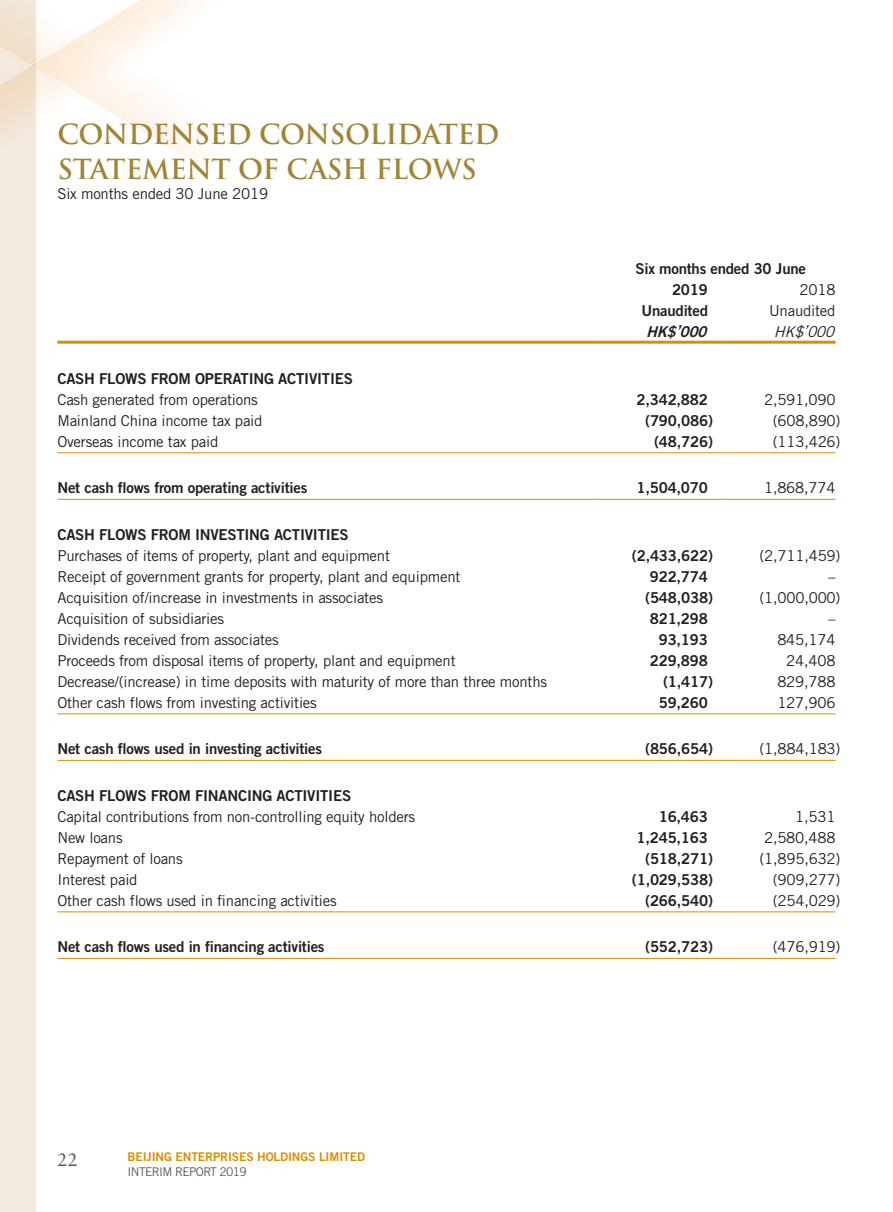
<style>
.page{position:relative;width:893px;height:1212px;background:#fff}
.page>*{position:absolute;margin:0;border:0;box-sizing:border-box;transform-origin:0 0}
.t1{font:700 27px "Trajan Pro";letter-spacing:-.015em;color:#a08437}
.t2{font:18px "Sabon LT Std";color:#57585a}
.Body_Text{font:15px "Trade Gothic LT Std";letter-spacing:-.015em;color:#231f20}
.Body_Text-2{font:15px "Trade Gothic LT Std Bd 2";letter-spacing:-.015em;color:#231f20}
.Body_Text-3{font:italic 15px "Trade Gothic LT Std Bd 2";color:#231f20}
.Body_Text-4{font:italic 15px "Trade Gothic LT Std";color:#231f20}
.t3{font:12px "Trade Gothic LT Std Bd 2";letter-spacing:-.01em;color:#d88f00}
.t4{font:12px "Trade Gothic LT Std";letter-spacing:-.05em;color:#57585a}
</style>
<div class="page">
<img style="left:36px;top:0;width:182px;height:174px">
<div style="left:0;top:0;width:36px;height:1212px;background:#f1eadd"></div>
<hr style="left:57px;top:341px;width:536px;height:3px;background:#d88f00">
<hr style="left:593px;top:341px;width:128px;height:3px;background:#d88f00">
<hr style="left:721px;top:341px;width:115px;height:3px;background:#d88f00">
<hr style="left:57px;top:452px;width:536px;height:1px;background:#d88f00">
<hr style="left:593px;top:452px;width:128px;height:1px;background:#d88f00">
<hr style="left:721px;top:452px;width:115px;height:1px;background:#d88f00">
<hr style="left:57px;top:499px;width:536px;height:1px;background:#d88f00">
<hr style="left:593px;top:499px;width:128px;height:1px;background:#d88f00">
<hr style="left:721px;top:499px;width:115px;height:1px;background:#d88f00">
<hr style="left:57px;top:713px;width:536px;height:1px;background:#d88f00">
<hr style="left:593px;top:713px;width:128px;height:1px;background:#d88f00">
<hr style="left:721px;top:713px;width:115px;height:1px;background:#d88f00">
<hr style="left:57px;top:760px;width:536px;height:1px;background:#d88f00">
<hr style="left:593px;top:760px;width:128px;height:1px;background:#d88f00">
<hr style="left:721px;top:760px;width:115px;height:1px;background:#d88f00">
<hr style="left:57px;top:911px;width:536px;height:1px;background:#d88f00">
<hr style="left:593px;top:911px;width:128px;height:1px;background:#d88f00">
<hr style="left:721px;top:911px;width:115px;height:1px;background:#d88f00">
<hr style="left:57px;top:958px;width:536px;height:1px;background:#d88f00">
<hr style="left:593px;top:958px;width:128px;height:1px;background:#d88f00">
<hr style="left:721px;top:958px;width:115px;height:1px;background:#d88f00">
<p class="t1" style="left:57px;top:118px;width:444px">CONDENSED CONSOLIDATED</p>
<p class="t1" style="left:57px;top:152px;width:421px">STATEMENT OF CASH FLOWS</p>
<p class="Body_Text" style="left:57px;top:184px;width:212px">Six months ended 30 June 2019</p>
<p class="Body_Text-2" style="left:635px;top:260px;width:172px">Six months ended 30 June</p>
<p class="Body_Text-2" style="left:672px;top:281px;width:37px">2019</p>
<p class="Body_Text" style="left:800px;top:281px;width:37px">2018</p>
<p class="Body_Text-2" style="left:641px;top:302px;width:68px">Unaudited</p>
<p class="Body_Text" style="left:769px;top:302px;width:68px">Unaudited</p>
<p class="Body_Text-3" style="left:646px;top:323px;width:67px">HK$’000</p>
<p class="Body_Text-4" style="left:774px;top:323px;width:67px">HK$’000</p>
<p class="Body_Text-2" style="left:57px;top:369px;width:297px">CASH FLOWS FROM OPERATING ACTIVITIES</p>
<p class="Body_Text" style="left:57px;top:390px;width:202px">Cash generated from operations</p>
<p class="Body_Text-2" style="left:636px;top:390px;width:73px">2,342,882</p>
<p class="Body_Text" style="left:764px;top:390px;width:73px">2,591,090</p>
<p class="Body_Text" style="left:57px;top:411px;width:207px">Mainland China income tax paid</p>
<p class="Body_Text-2" style="left:645px;top:411px;width:69px">(790,086)</p>
<p class="Body_Text" style="left:773px;top:411px;width:69px">(608,890)</p>
<p class="Body_Text" style="left:57px;top:432px;width:163px">Overseas income tax paid</p>
<p class="Body_Text-2" style="left:654px;top:432px;width:60px">(48,726)</p>
<p class="Body_Text" style="left:773px;top:432px;width:69px">(113,426)</p>
<p class="Body_Text-2" style="left:57px;top:479px;width:251px">Net cash flows from operating activities</p>
<p class="Body_Text-2" style="left:636px;top:479px;width:73px">1,504,070</p>
<p class="Body_Text" style="left:764px;top:479px;width:73px">1,868,774</p>
<p class="Body_Text-2" style="left:57px;top:525px;width:293px">CASH FLOWS FROM INVESTING ACTIVITIES</p>
<p class="Body_Text" style="left:57px;top:546px;width:334px">Purchases of items of property, plant and equipment</p>
<p class="Body_Text-2" style="left:632px;top:546px;width:83px">(2,433,622)</p>
<p class="Body_Text" style="left:759px;top:546px;width:83px">(2,711,459)</p>
<p class="Body_Text" style="left:57px;top:567px;width:405px">Receipt of government grants for property, plant and equipment</p>
<p class="Body_Text-2" style="left:650px;top:567px;width:60px">922,774</p>
<p class="Body_Text" style="left:828px;top:567px;width:9px">–</p>
<p class="Body_Text" style="left:57px;top:588px;width:327px">Acquisition of/increase in investments in associates</p>
<p class="Body_Text-2" style="left:645px;top:588px;width:69px">(548,038)</p>
<p class="Body_Text" style="left:759px;top:588px;width:83px">(1,000,000)</p>
<p class="Body_Text" style="left:57px;top:609px;width:168px">Acquisition of subsidiaries</p>
<p class="Body_Text-2" style="left:650px;top:609px;width:60px">821,298</p>
<p class="Body_Text" style="left:828px;top:609px;width:9px">–</p>
<p class="Body_Text" style="left:57px;top:630px;width:223px">Dividends received from associates</p>
<p class="Body_Text-2" style="left:659px;top:630px;width:51px">93,193</p>
<p class="Body_Text" style="left:777px;top:630px;width:60px">845,174</p>
<p class="Body_Text" style="left:57px;top:651px;width:400px">Proceeds from disposal items of property, plant and equipment</p>
<p class="Body_Text-2" style="left:650px;top:651px;width:60px">229,898</p>
<p class="Body_Text" style="left:786px;top:651px;width:51px">24,408</p>
<p class="Body_Text" style="left:57px;top:672px;width:491px">Decrease/(increase) in time deposits with maturity of more than three months</p>
<p class="Body_Text-2" style="left:663px;top:672px;width:51px">(1,417)</p>
<p class="Body_Text" style="left:777px;top:672px;width:60px">829,788</p>
<p class="Body_Text" style="left:57px;top:693px;width:261px">Other cash flows from investing activities</p>
<p class="Body_Text-2" style="left:659px;top:693px;width:51px">59,260</p>
<p class="Body_Text" style="left:777px;top:693px;width:60px">127,906</p>
<p class="Body_Text-2" style="left:57px;top:740px;width:266px">Net cash flows used in investing activities</p>
<p class="Body_Text-2" style="left:645px;top:740px;width:69px">(856,654)</p>
<p class="Body_Text" style="left:759px;top:740px;width:83px">(1,884,183)</p>
<p class="Body_Text-2" style="left:57px;top:786px;width:295px">CASH FLOWS FROM FINANCING ACTIVITIES</p>
<p class="Body_Text" style="left:57px;top:807px;width:359px">Capital contributions from non-controlling equity holders</p>
<p class="Body_Text-2" style="left:659px;top:807px;width:51px">16,463</p>
<p class="Body_Text" style="left:795px;top:807px;width:42px">1,531</p>
<p class="Body_Text" style="left:57px;top:828px;width:67px">New loans</p>
<p class="Body_Text-2" style="left:636px;top:828px;width:73px">1,245,163</p>
<p class="Body_Text" style="left:764px;top:828px;width:73px">2,580,488</p>
<p class="Body_Text" style="left:57px;top:849px;width:127px">Repayment of loans</p>
<p class="Body_Text-2" style="left:645px;top:849px;width:69px">(518,271)</p>
<p class="Body_Text" style="left:759px;top:849px;width:83px">(1,895,632)</p>
<p class="Body_Text" style="left:57px;top:870px;width:82px">Interest paid</p>
<p class="Body_Text-2" style="left:632px;top:870px;width:83px">(1,029,538)</p>
<p class="Body_Text" style="left:773px;top:870px;width:69px">(909,277)</p>
<p class="Body_Text" style="left:57px;top:891px;width:281px">Other cash flows used in financing activities</p>
<p class="Body_Text-2" style="left:645px;top:891px;width:69px">(266,540)</p>
<p class="Body_Text" style="left:773px;top:891px;width:69px">(254,029)</p>
<p class="Body_Text-2" style="left:57px;top:938px;width:269px">Net cash flows used in financing activities</p>
<p class="Body_Text-2" style="left:645px;top:938px;width:69px">(552,723)</p>
<p class="Body_Text" style="left:773px;top:938px;width:69px">(476,919)</p>
<p class="t2" style="left:57px;top:1149px;width:22px">22</p>
<p class="t3" style="left:128px;top:1149px;width:239px">BEIJING ENTERPRISES HOLDINGS LIMITED</p>
<p class="t4" style="left:128px;top:1164px;width:121px">INTERIM REPORT 2019</p>
</div>
